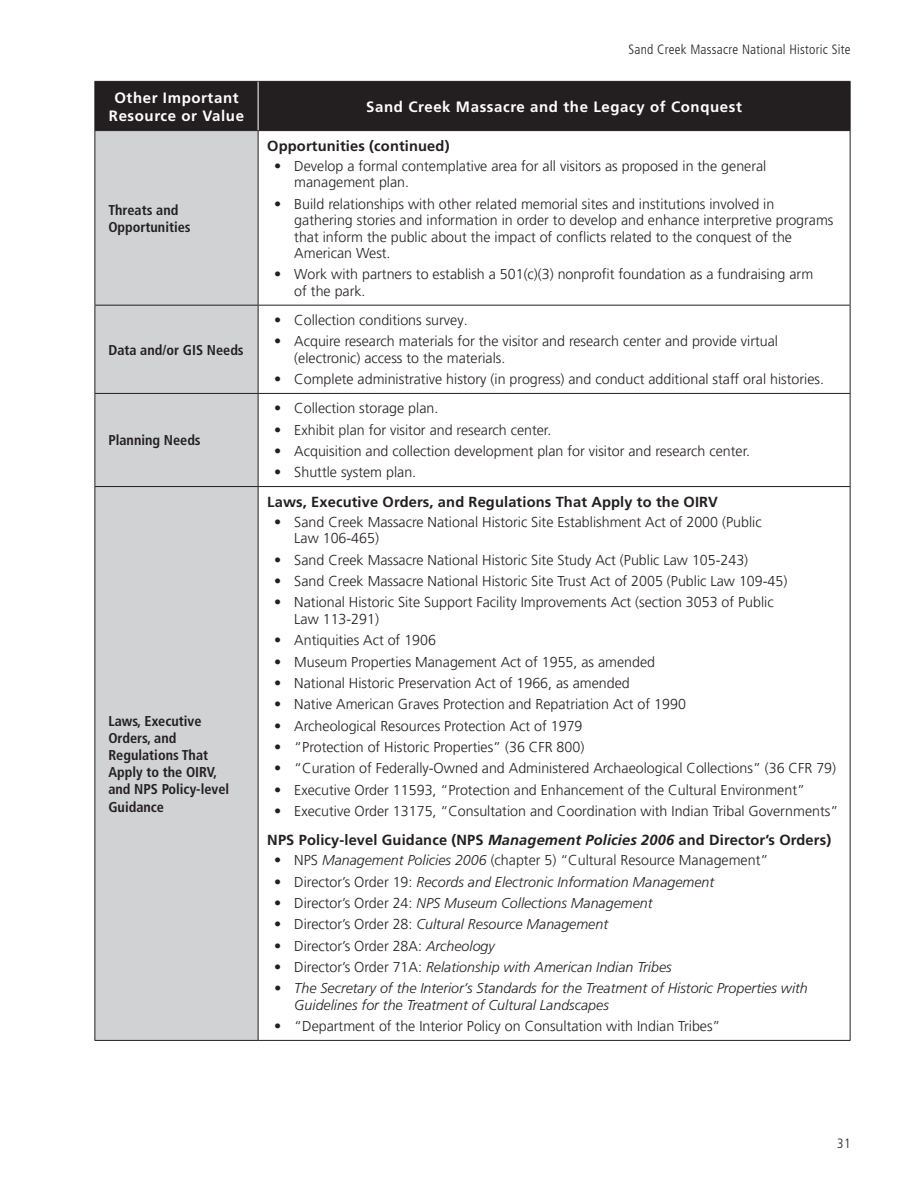
<style>
.page{position:relative;width:918px;height:1188px;background:#fff}
.page>*{position:absolute;margin:0;border:0;box-sizing:border-box;transform-origin:0 0}
.t1{font:700 15px/18px "Frutiger LT Std";letter-spacing:.04em;color:#fff;text-align:center}
.t2{font:700 14.7px "Frutiger LT Std";letter-spacing:.01em;color:#231f20}
.t3{font:300 14.25px/16.5px "Frutiger LT Pro";color:#231f20}
.t4{font:italic 300 14.25px/16.5px "Frutiger LT Std";color:#231f20}
.t5{font:700 condensed 14.25px/17.1px "Frutiger LT Std";color:#231f20}
.t6{font:300 14.25px "Frutiger LT Pro";color:#1f2020}
.t7{font:300 condensed 13.5px "Frutiger LT Std";letter-spacing:.02em;color:#231f20}
.s1{font-style:italic}
.s2{font-family:"Frutiger LT Std";font-style:italic}
.s3{font-family:"Frutiger LT Pro";font-style:normal}
.s4{font-style:normal}
.s5{font-family:"Frutiger LT Std"}
</style>
<div class="page">
<div style="left:95px;top:82px;width:755px;height:48px;background:#231f20"></div>
<div style="left:95px;top:131px;width:163px;height:909px;background:#d1d2d4"></div>
<hr style="left:94px;top:131px;width:1px;height:174px;background:#231f20">
<hr style="left:258px;top:131px;width:1px;height:174px;background:#231f20">
<hr style="left:850px;top:131px;width:1px;height:174px;background:#231f20">
<hr style="left:94px;top:305px;width:164px;height:1px;background:#231f20">
<hr style="left:94px;top:306px;width:1px;height:87px;background:#231f20">
<hr style="left:258px;top:305px;width:593px;height:1px;background:#231f20">
<hr style="left:258px;top:306px;width:1px;height:87px;background:#231f20">
<hr style="left:850px;top:306px;width:1px;height:87px;background:#231f20">
<hr style="left:94px;top:393px;width:164px;height:1px;background:#231f20">
<hr style="left:94px;top:394px;width:1px;height:92px;background:#231f20">
<hr style="left:258px;top:393px;width:593px;height:1px;background:#231f20">
<hr style="left:258px;top:394px;width:1px;height:92px;background:#231f20">
<hr style="left:850px;top:394px;width:1px;height:92px;background:#231f20">
<hr style="left:94px;top:486px;width:164px;height:1px;background:#231f20">
<hr style="left:94px;top:487px;width:1px;height:553px;background:#231f20">
<hr style="left:258px;top:486px;width:593px;height:1px;background:#231f20">
<hr style="left:258px;top:487px;width:1px;height:553px;background:#231f20">
<hr style="left:850px;top:487px;width:1px;height:553px;background:#231f20">
<hr style="left:94px;top:1040px;width:164px;height:1px;background:#231f20">
<hr style="left:258px;top:1040px;width:593px;height:1px;background:#231f20">
<hr style="left:258px;top:81px;width:593px;height:1px;background:#231f20">
<hr style="left:850px;top:82px;width:1px;height:48px;background:#231f20">
<hr style="left:258px;top:130px;width:593px;height:1px;background:#231f20">
<hr style="left:94px;top:81px;width:164px;height:1px;background:#231f20">
<hr style="left:94px;top:82px;width:1px;height:48px;background:#231f20">
<hr style="left:94px;top:130px;width:164px;height:1px;background:#231f20">
<hr style="left:258px;top:82px;width:1px;height:48px;background:#fff">
<p class="t7" style="left:628px;top:42px;width:224px">Sand Creek Massacre National Historic Site</p>
<p class="t1" style="left:109px;top:88px;width:137px">Other Important<br>Resource or Value</p>
<p class="t1" style="left:366px;top:97px;width:377px">Sand Creek Massacre and the Legacy of Conquest</p>
<p class="t5" style="left:108px;top:201px;width:84px">Threats and<br>Opportunities</p>
<p class="t5" style="left:108px;top:341px;width:137px">Data and/or GIS Needs</p>
<p class="t5" style="left:108px;top:432px;width:94px">Planning Needs</p>
<p class="t5" style="left:108px;top:713px;width:122px">Laws, Executive<br>Orders, and<br>Regulations That<br>Apply to the OIRV, and NPS Policy-level<br>Guidance</p>
<p class="t2" style="left:267px;top:137px;width:184px">Opportunities (continued)</p>
<p class="t3" style="left:294px;top:158px;width:474px;text-indent:-20px">• Develop a formal contemplative area for all visitors as proposed in the general management plan.</p>
<p class="t3" style="left:294px;top:196px;width:541px;text-indent:-20px">• Build relationships with other related memorial sites and institutions involved in gathering stories and information in order to develop and enhance interpretive programs that inform the public about the impact of conflicts related to the conquest of the American West.</p>
<p class="t3" style="left:294px;top:266px;width:520px;text-indent:-20px">• Work with partners to establish a 501(c)(3) nonprofit foundation as a fundraising arm of the park.</p>
<p class="t3" style="left:274px;top:312px;width:195px">• Collection conditions survey.</p>
<p class="t3" style="left:294px;top:333px;width:485px;text-indent:-20px">• Acquire research materials for the visitor and research center and provide virtual (electronic) access to the materials.</p>
<p class="t3" style="left:274px;top:371px;width:551px">• Complete administrative history (in progress) and conduct additional staff oral histories.</p>
<p class="t3" style="left:274px;top:400px;width:166px">• Collection storage plan.</p>
<p class="t3" style="left:274px;top:422px;width:279px">• Exhibit plan for visitor and research center.</p>
<p class="t3" style="left:274px;top:443px;width:478px">• Acquisition and collection development plan for visitor and research center.</p>
<p class="t3" style="left:274px;top:464px;width:144px">• Shuttle system plan.</p>
<p class="t2" style="left:267px;top:493px;width:452px">Laws, Executive Orders, and Regulations That Apply to the OIRV</p>
<p class="t3" style="left:294px;top:514px;width:469px;text-indent:-20px">• Sand Creek Massacre National Historic Site Establishment Act of 2000 (Public<br>Law 106-465)</p>
<p class="t3" style="left:274px;top:551px;width:476px">• Sand Creek Massacre National Historic Site Study Act (Public Law 105-243)</p>
<p class="t3" style="left:274px;top:573px;width:515px">• Sand Creek Massacre National Historic Site Trust Act of 2005 (Public Law 109-45)</p>
<p class="t3" style="left:294px;top:594px;width:481px;text-indent:-20px">• National Historic Site Support Facility Improvements Act (section 3053 of Public<br>Law 113-291)</p>
<p class="t3" style="left:274px;top:632px;width:163px">• Antiquities Act of 1906</p>
<p class="t3" style="left:274px;top:653px;width:383px">• Museum Properties Management Act of 1955, as amended</p>
<p class="t3" style="left:274px;top:675px;width:357px">• National Historic Preservation Act of 1966, as amended</p>
<p class="t3" style="left:274px;top:696px;width:413px">• Native American Graves Protection and Repatriation Act of 1990</p>
<p class="t3" style="left:274px;top:718px;width:310px">• Archeological Resources Protection Act of 1979</p>
<p class="t3" style="left:274px;top:739px;width:312px">• “Protection of Historic Properties” (36 CFR 800)</p>
<p class="t3" style="left:274px;top:760px;width:564px">• “Curation of Federally-Owned and Administered Archaeological Collections” (36 CFR 79)</p>
<p class="t3" style="left:274px;top:782px;width:532px">• Executive Order 11593, “Protection and Enhancement of the Cultural Environment”</p>
<p class="t3" style="left:274px;top:803px;width:566px">• Executive Order 13175, “Consultation and Coordination with Indian Tribal Governments”</p>
<p class="t2" style="left:267px;top:831px;width:565px">NPS Policy-level Guidance (NPS <span class="s1">Management Policies 2006</span> and Director’s Orders)</p>
<p class="t3" style="left:274px;top:852px;width:496px">• NPS <span class="s2">Management Policies 2006</span> (chapter 5) “Cultural Resource Management”</p>
<p class="t4" style="left:274px;top:874px;width:442px"><span class="s3">• Director’s Order 19</span><span class="s4">:</span> Records and Electronic Information Management</p>
<p class="t4" style="left:274px;top:895px;width:380px"><span class="s3">• Director’s Order 24</span><span class="s4">:</span> NPS Museum Collections Management</p>
<p class="t4" style="left:274px;top:916px;width:336px"><span class="s3">• Director’s Order 28</span><span class="s4">:</span> Cultural Resource Management</p>
<p class="t3" style="left:274px;top:938px;width:222px">• Director’s Order 28A<span class="s5">:</span> <span class="s2">Archeology</span></p>
<p class="t4" style="left:274px;top:959px;width:399px"><span class="s3">• Director’s Order 71A</span><span class="s4">:</span> Relationship with American Indian Tribes</p>
<p class="t4" style="left:294px;top:980px;width:515px;text-indent:-20px">• The Secretary of the Interior’s Standards for the Treatment of Historic Properties with<br>Guidelines for the Treatment of Cultural Landscapes</p>
<p class="t6" style="left:274px;top:1018px;width:448px">• “Department of the Interior Policy on Consultation with Indian Tribes”</p>
<p class="t7" style="left:837px;top:1135px;width:15px">31</p>
</div>
